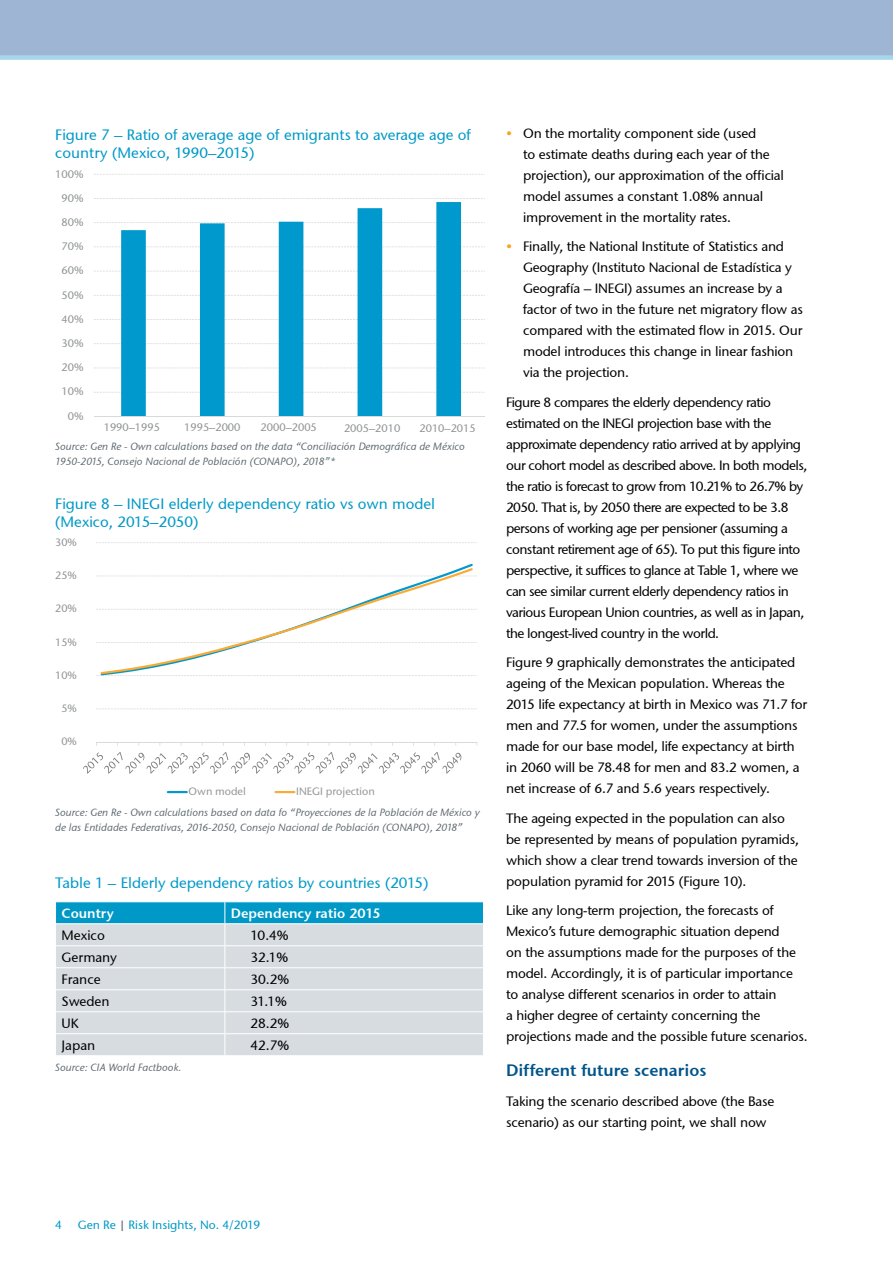
<style>
.page{position:relative;width:893px;height:1263px;background:#fff}
.page>*{position:absolute;margin:0;border:0;box-sizing:border-box;transform-origin:0 0}
.t1{font:600 16.5px "Stone Sans GC Re";color:#00548b}
.t2{font:15px/18px "Stone Sans GC Re";color:#0099c7}
.t3{font:13.5px/21px "Stone Sans GC Re";letter-spacing:-.015em;color:#000}
.t4{font:13.5px/21px "Stone Sans GC Re";letter-spacing:-.04em;color:#000}
.t5{font:600 13.5px "Stone Sans GC Re";color:#fff}
.t6{font:12px "Stone Sans GC Re";color:#0099c7}
.t7{font:10.95px "Stone Sans GC Re";color:#929597}
.t8{font:10.65px "Stone Sans GC Re";color:#929597}
.t9{font:italic 10.5px/15px "Stone Sans GC Re";color:#5d6970}
.s1{color:#faa21b}
.s2{color:#5d6970}
</style>
<div class="page">
<div style="left:0;top:0;width:893px;height:55px;background:#9eb6d3"></div>
<div style="left:0;top:55px;width:893px;height:5px;background:#a5d6e9"></div>
<svg style="left:94px;top:174px;width:391px;height:219px"></svg>
<svg style="left:121px;top:202px;width:340px;height:214px"></svg>
<hr style="left:94px;top:416px;width:391px;height:1px;background:#d9d9d8">
<svg style="left:96px;top:542px;width:381px;height:167px"></svg>
<hr style="left:97px;top:742px;width:380px;height:1px;background:#d9d9d8">
<svg style="left:101px;top:564px;width:372px;height:111px"></svg>
<svg style="left:83px;top:752px;width:378px;height:22px"></svg>
<hr style="left:167px;top:791px;width:21px;height:2px;background:#0099cd">
<hr style="left:274px;top:791px;width:21px;height:2px;background:#fbaa33">
<svg style="left:55px;top:902px;width:429px;height:153px;background:#bad4de"></svg>
<p class="t2" style="left:55px;top:126px;width:417px">Figure 7 – Ratio of average age of emigrants to average age of country (Mexico, 1990–2015)</p>
<p class="t7" style="left:55px;top:167px;width:30px">100%</p>
<p class="t7" style="left:62px;top:191px;width:24px">90%</p>
<p class="t7" style="left:62px;top:215px;width:24px">80%</p>
<p class="t7" style="left:62px;top:240px;width:24px">70%</p>
<p class="t7" style="left:62px;top:264px;width:24px">60%</p>
<p class="t7" style="left:62px;top:288px;width:24px">50%</p>
<p class="t7" style="left:62px;top:312px;width:24px">40%</p>
<p class="t7" style="left:62px;top:336px;width:24px">30%</p>
<p class="t7" style="left:62px;top:361px;width:24px">20%</p>
<p class="t7" style="left:62px;top:385px;width:24px">10%</p>
<p class="t7" style="left:68px;top:409px;width:17px">0%</p>
<p class="t7" style="left:104px;top:421px;width:58px">1990–1995</p>
<p class="t7" style="left:184px;top:421px;width:58px">1995–2000</p>
<p class="t7" style="left:261px;top:421px;width:58px">2000–2005</p>
<p class="t7" style="left:344px;top:421px;width:58px">2005–2010</p>
<p class="t7" style="left:420px;top:421px;width:58px">2010–2015</p>
<p class="t9" style="left:55px;top:439px;width:411px">Source: Gen Re - Own calculations based on the data “Conciliación Demográfica de México<br>1950-2015, Consejo Nacional de Población (CONAPO), 2018”*</p>
<p class="t2" style="left:55px;top:494px;width:381px">Figure 8 – INEGI elderly dependency ratio vs own model (Mexico, 2015–2050)</p>
<p class="t8" style="left:55px;top:536px;width:23px">30%</p>
<p class="t8" style="left:55px;top:569px;width:23px">25%</p>
<p class="t8" style="left:55px;top:602px;width:23px">20%</p>
<p class="t8" style="left:55px;top:635px;width:23px">15%</p>
<p class="t8" style="left:55px;top:669px;width:23px">10%</p>
<p class="t8" style="left:61px;top:702px;width:17px">5%</p>
<p class="t8" style="left:61px;top:735px;width:17px">0%</p>
<p class="t8" style="left:189px;top:785px;width:59px">Own model</p>
<p class="t8" style="left:296px;top:785px;width:80px">INEGI projection</p>
<p class="t9" style="left:55px;top:804px;width:426px">Source: Gen Re - Own calculations based on data fo “Proyecciones de la Población de México y de las Entidades Federativas, 2016-2050, Consejo Nacional de Población (CONAPO), 2018”</p>
<p class="t2" style="left:55px;top:874px;width:375px">Table 1 – Elderly dependency ratios by countries (2015)</p>
<p class="t5" style="left:62px;top:905px;width:54px">Country</p>
<p class="t5" style="left:231px;top:905px;width:151px">Dependency ratio 2015</p>
<p class="t3" style="left:62px;top:924px;width:45px">Mexico</p>
<p class="t3" style="left:250px;top:924px;width:40px">10.4%</p>
<p class="t3" style="left:62px;top:946px;width:57px">Germany</p>
<p class="t3" style="left:250px;top:946px;width:39px">32.1%</p>
<p class="t3" style="left:62px;top:968px;width:41px">France</p>
<p class="t3" style="left:250px;top:968px;width:40px">30.2%</p>
<p class="t3" style="left:62px;top:990px;width:50px">Sweden</p>
<p class="t3" style="left:250px;top:990px;width:38px">31.1%</p>
<p class="t3" style="left:62px;top:1012px;width:19px">UK</p>
<p class="t3" style="left:250px;top:1012px;width:40px">28.2%</p>
<p class="t3" style="left:62px;top:1034px;width:35px">Japan</p>
<p class="t3" style="left:250px;top:1034px;width:40px">42.7%</p>
<p class="t9" style="left:55px;top:1059px;width:128px">Source: CIA World Factbook.</p>
<p class="t3" style="left:523px;top:122px;width:262px;text-indent:-17px"><span class="s1">•</span> On the mortality component side (used<br>to estimate deaths during each year of the projection), our approximation of the official model assumes a constant 1.08% annual improvement in the mortality rates.</p>
<p class="t3" style="left:523px;top:236px;width:281px;text-indent:-17px"><span class="s1">•</span> Finally, the National Institute of Statistics and Geography (Instituto Nacional de Estadística y Geografía – INEGI) assumes an increase by a factor of two in the future net migratory flow as compared with the estimated flow in 2015. Our model introduces this change in linear fashion via the projection.</p>
<p class="t4" style="left:506px;top:391px;width:303px">Figure 8 compares the elderly dependency ratio estimated on the INEGI projection base with the approximate dependency ratio arrived at by applying our cohort model as described above. In both models, the ratio is forecast to grow from 10.21% to 26.7% by 2050. That is, by 2050 there are expected to be 3.8 persons of working age per pensioner (assuming a constant retirement age of 65). To put this figure into perspective, it suffices to glance at Table 1, where we can see similar current elderly dependency ratios in various European Union countries, as well as in Japan, the longest-lived country in the world.</p>
<p class="t3" style="left:506px;top:652px;width:303px">Figure 9 graphically demonstrates the anticipated ageing of the Mexican population. Whereas the 2015 life expectancy at birth in Mexico was 71.7 for men and 77.5 for women, under the assumptions made for our base model, life expectancy at birth in 2060 will be 78.48 for men and 83.2 women, a net increase of 6.7 and 5.6 years respectively.</p>
<p class="t3" style="left:506px;top:807px;width:294px">The ageing expected in the population can also be represented by means of population pyramids, which show a clear trend towards inversion of the population pyramid for 2015 (Figure 10).</p>
<p class="t3" style="left:506px;top:900px;width:303px">Like any long-term projection, the forecasts of Mexico’s future demographic situation depend<br>on the assumptions made for the purposes of the model. Accordingly, it is of particular importance to analyse different scenarios in order to attain<br>a higher degree of certainty concerning the projections made and the possible future scenarios.</p>
<p class="t1" style="left:506px;top:1060px;width:202px">Different future scenarios</p>
<p class="t3" style="left:506px;top:1090px;width:270px">Taking the scenario described above (the Base scenario) as our starting point, we shall now</p>
<p class="t6" style="left:55px;top:1218px;width:8px">4</p>
<p class="t6" style="left:78px;top:1218px;width:184px">Gen Re <span class="s2">|</span> Risk Insights, No. 4/2019</p>
</div>
